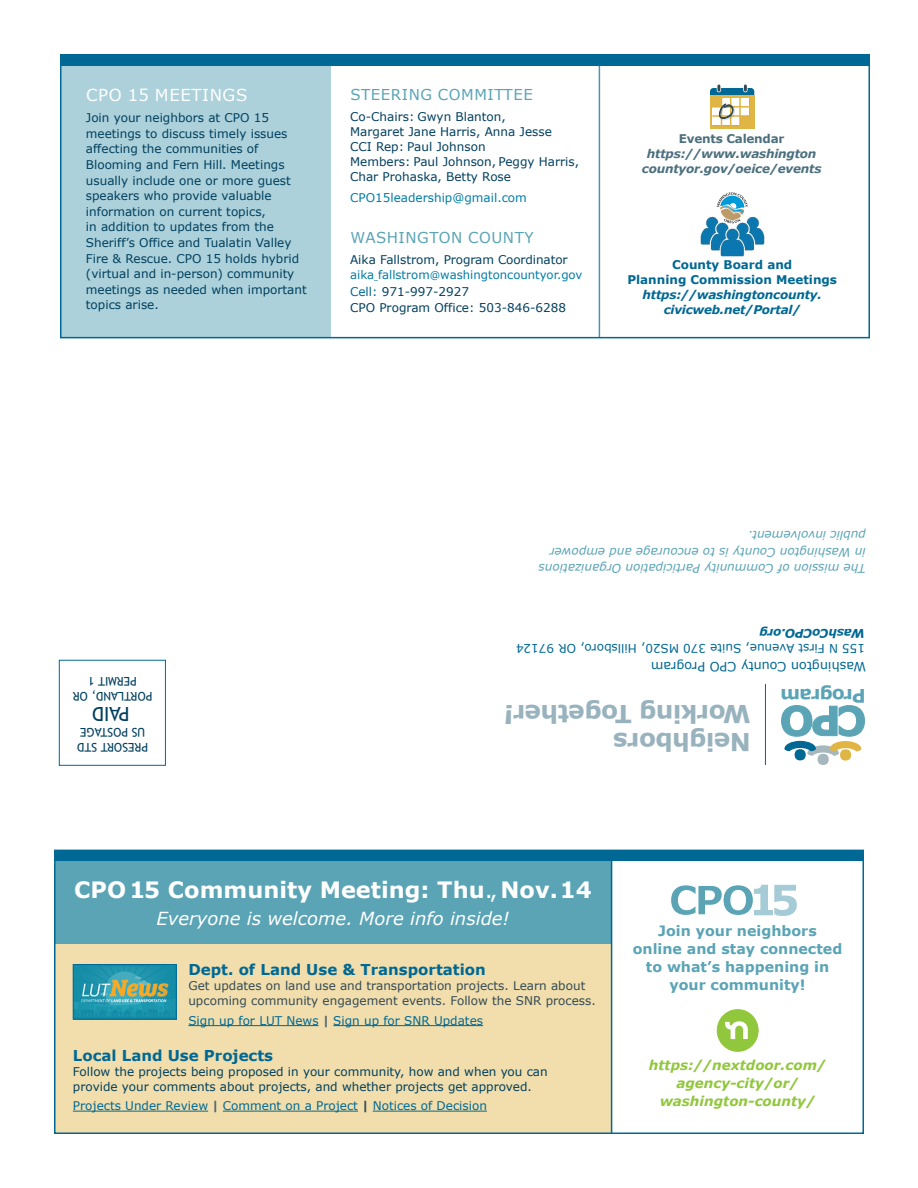
<style>
.page{position:relative;width:918px;height:1188px;background:#fff}
.page>*{position:absolute;margin:0;border:0;box-sizing:border-box;transform-origin:0 0}
.t1{font:700 24.75px/27.3px "Verdana";letter-spacing:-.02em;color:#99b3be}
.t2{font:700 22.5px "Verdana";color:#fff}
.t3{font:19.5px "Trebuchet MS";color:#003f5e}
.t4{font:700 18.6px "Verdana";letter-spacing:-.04em;color:#5aa4b5}
.t5{font:italic 18px "Verdana";color:#fff}
.t6{font:16.5px "Verdana";letter-spacing:.035em;color:#fff}
.t7{font:700 15px "Verdana";color:#006894}
.t8{font:15px "Verdana";letter-spacing:.035em;color:#5aa4b5}
.t9{font:700 14.25px/18px "Verdana";color:#5aa4b5;text-align:center}
.t10{font:italic 700 13.5px/18px "Verdana";color:#91c73d;text-align:center}
.t11{font:12.75px "Verdana";color:#006894}
.t12{font:12px/15.6px "Verdana";color:#003f5e}
.t13{font:12px "Verdana";color:#006894}
.t14{font:12px/15px "Verdana";color:#344a55}
.t15{font:italic 12px/16.5px "Verdana";color:#5aa4b5}
.t16{font:italic 700 12px/15px "Verdana";letter-spacing:-.02em;color:#006894;text-align:center}
.t17{font:italic 700 12px/15px "Verdana";letter-spacing:-.02em;color:#4d707e;text-align:center}
.t18{font:700 12px/15px "Verdana";color:#006894;text-align:center}
.t19{font:12px/15px "Trebuchet MS";color:#003f5e}
.t20{font:12px "Verdana";color:#007da7}
.t21{font:700 12px "Verdana";letter-spacing:-.02em;color:#4d707e}
.t22{font:11.7px "Verdana";color:#007da7}
.s1{font-size:10.5px}
.s2{color:#006894}
.s3{font-size:25.95px}
.s4{font-weight:400}
.s5{font-weight:700;color:#52666f}
.s6{font-weight:700;color:#344a55}
</style>
<div class="page">
<div style="left:62px;top:57px;width:269px;height:281px;background:#acd1da"></div>
<div style="left:60px;top:54px;width:810px;height:284px;border:2px solid #006894"></div>
<div style="left:60px;top:55px;width:810px;height:11px;background:#006894"></div>
<div style="left:59px;top:660px;width:107px;height:106px;border:1px solid #006894"></div>
<hr style="left:765px;top:684px;width:1px;height:81px;background:#006894">
<svg style="left:781px;top:705px;width:84px;height:60px"></svg>
<div style="left:54px;top:861px;width:557px;height:273px;background:#f1deac"></div>
<div style="left:54px;top:851px;width:558px;height:92px;background:#5aa4b5"></div>
<hr style="left:611px;top:853px;width:1px;height:281px;background:#006894">
<div style="left:54px;top:850px;width:810px;height:11px;background:#006894"></div>
<hr style="left:188px;top:1025px;width:131px;height:1px;background:#006894">
<hr style="left:333px;top:1025px;width:150px;height:1px;background:#006894">
<hr style="left:73px;top:1111px;width:135px;height:1px;background:#006894">
<hr style="left:223px;top:1111px;width:135px;height:1px;background:#006894">
<hr style="left:373px;top:1111px;width:114px;height:1px;background:#006894">
<img style="left:75px;top:966px;width:100px;height:51px">
<div style="left:73px;top:964px;width:104px;height:55px;border:1px solid #006894"></div>
<img style="left:716px;top:1009px;width:43px;height:43px">
<img style="left:700px;top:217px;width:64px;height:40px">
<svg style="left:717px;top:192px;width:31px;height:31px"></svg>
<div style="left:710px;top:95px;width:44px;height:33px;background:#e0b544"></div>
<svg style="left:710px;top:86px;width:44px;height:40px"></svg>
<svg style="left:670px;top:885px;width:127px;height:31px"></svg>
<hr style="left:599px;top:64px;width:1px;height:273px;background:#006894">
<h3 class="t6" style="left:86px;top:84px;width:163px">CPO 15 MEETINGS</h3>
<p class="t12" style="left:86px;top:110px;width:222px">Join your neighbors at CPO 15 meetings to discuss timely issues affecting the communities of<br>Blooming and Fern Hill. Meetings usually include one or more guest speakers who provide valuable information on current topics,<br>in addition to updates from the<br>Sheriff’s Office and Tualatin Valley<br>Fire &amp; Rescue. CPO 15 holds hybrid (virtual and in-person) community meetings as needed when important topics arise.</p>
<p class="t8" style="left:350px;top:84px;width:184px">STEERING COMMITTEE</p>
<p class="t12" style="left:350px;top:109px;width:231px;line-height:15px">Co-Chairs: Gwyn Blanton,<br>Margaret Jane Harris, Anna Jesse<br>CCI Rep: Paul Johnson<br>Members: Paul Johnson, Peggy Harris,<br>Char Prohaska, Betty Rose</p>
<p class="t20" style="left:350px;top:189px;width:178px">CPO15leadership@gmail.com</p>
<p class="t8" style="left:350px;top:228px;width:185px">WASHINGTON COUNTY</p>
<p class="t12" style="left:350px;top:252px;width:219px">Aika Fallstrom, Program Coordinator</p>
<p class="t22" style="left:350px;top:267px;width:234px">aika_fallstrom<span class="s1">@</span>washingtoncountyor.gov</p>
<p class="t12" style="left:350px;top:283px;width:217px;line-height:16.5px"><span class="s2">Cell:</span> 971-997-2927<br>CPO Program Office: 503-846-6288</p>
<p class="t21" style="left:679px;top:130px;width:107px">Events Calendar</p>
<p class="t17" style="left:642px;top:146px;width:181px">https://www.washington countyor.gov/oeice/events</p>
<p class="t18" style="left:627px;top:257px;width:211px">County Board and<br>Planning Commission Meetings</p>
<p class="t16" style="left:643px;top:287px;width:181px">https://washingtoncounty. civicweb.net/Portal/</p>
<p class="t19" style="left:152px;top:703px;width:81px;text-align:center;rotate:-180deg">PORTLAND, OR<br>PERMIT 1</p>
<h3 class="t3" style="left:130px;top:726px;width:39px;rotate:-180deg">PAID</h3>
<p class="t19" style="left:148px;top:754px;width:72px;rotate:-180deg">PRESORT STD<br>US POSTAGE</p>
<p class="t15" style="left:866px;top:577px;width:329px;rotate:-180deg">The mission of Community Participation Organizations in Washington County is to encourage and empower public involvement.</p>
<p class="t16" style="left:865px;top:641px;width:107px;rotate:-180deg">WashCoCPO.org</p>
<p class="t13" style="left:865px;top:657px;width:351px;rotate:-180deg">155 N First Avenue, Suite 370 MS20, Hillsboro, OR 97124</p>
<p class="t11" style="left:866px;top:675px;width:217px;rotate:-180deg">Washington County CPO Program</p>
<h1 class="t1" style="left:751px;top:756px;width:250px;rotate:-180deg">Neighbors<br>Working Together<span class="s3">!</span></h1>
<h3 class="t4" style="left:866px;top:709px;width:87px;rotate:-180deg">Program</h3>
<h2 class="t2" style="left:74px;top:874px;width:519px">CPO 15 Community Meeting: Thu<span class="s4">.,</span> Nov. 14</h2>
<h3 class="t5" style="left:156px;top:906px;width:355px">Everyone is welcome. More info inside!</h3>
<p class="t7" style="left:188px;top:959px;width:299px">Dept. of Land Use &amp; Transportation</p>
<p class="t14" style="left:188px;top:978px;width:409px">Get updates on land use and transportation projects. Learn about upcoming community engagement events. Follow the SNR process.</p>
<p class="t13" style="left:188px;top:1012px;width:296px">Sign up for LUT News <span class="s5">|</span> Sign up for SNR Updates</p>
<p class="t7" style="left:73px;top:1044px;width:202px">Local Land Use Projects</p>
<p class="t12" style="left:73px;top:1064px;width:476px;line-height:15px">Follow the projects being proposed in your community, how and when you can provide your comments about projects, and whether projects get approved.</p>
<p class="t13" style="left:73px;top:1097px;width:416px">Projects Under Review <span class="s5">|</span> Comment on a Project <span class="s6">|</span> Notices of Decision</p>
<p class="t9" style="left:633px;top:922px;width:211px">Join your neighbors online and stay connected to what’s happening in your community!</p>
<p class="t10" style="left:649px;top:1056px;width:179px">https://nextdoor.com/ agency-city/or/ washington-county/</p>
</div>
